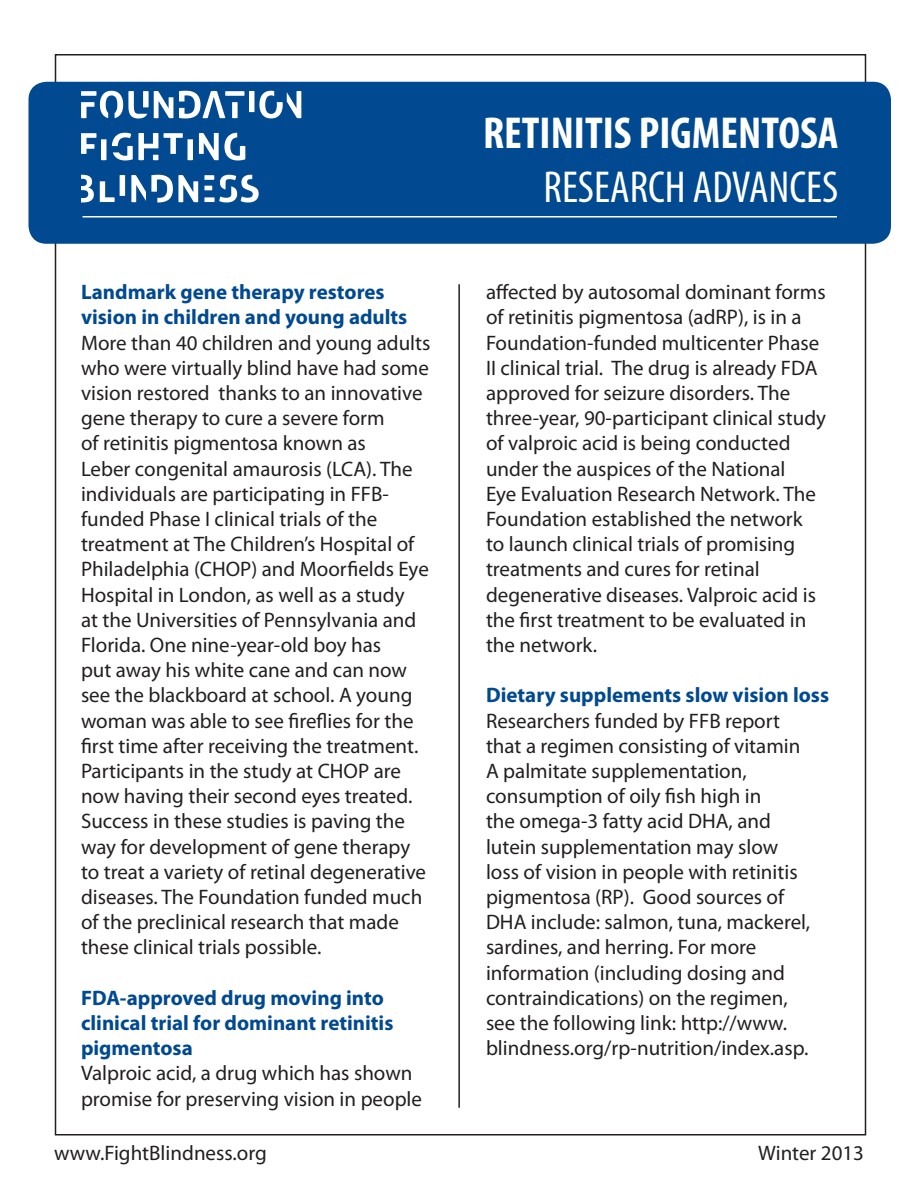
<style>
.page{position:relative;width:918px;height:1188px;background:#fff}
.page>*{position:absolute;margin:0;border:0;box-sizing:border-box;transform-origin:0 0}
.t1{font:700 condensed 45px "Myriad Pro";color:#fff}
.t2{font:condensed 45px "Myriad Pro";color:#fff}
.t3{font:21px/25.2px "Myriad Pro";color:#231f20}
.t4{font:700 21px/25.2px "Myriad Pro";color:#014990}
</style>
<div class="page">
<div style="left:28px;top:82px;width:863px;height:162px;background:#014990;border-radius:18px"></div>
<hr style="left:82px;top:216px;width:755px;height:2px;background:#fff">
<hr style="left:458px;top:284px;width:2px;height:824px;background:#231f20">
<svg style="left:81px;top:91px;width:220px;height:112px"></svg>
<p class="t4" style="left:81px;top:279px;width:328px">Landmark gene therapy restores vision in children and young adults</p>
<p class="t3" style="left:81px;top:330px;width:351px">More than 40 children and young adults who were virtually blind have had some vision restored thanks to an innovative gene therapy to cure a severe form<br>of retinitis pigmentosa known as<br>Leber congenital amaurosis (LCA). The individuals are participating in FFB&shy;funded Phase I clinical trials of the treatment at The Children’s Hospital of Philadelphia (CHOP) and Moorfields Eye Hospital in London, as well as a study<br>at the Universities of Pennsylvania and Florida. One nine-year-old boy has<br>put away his white cane and can now see the blackboard at school. A young woman was able to see fireflies for the first time after receiving the treatment.<br>Participants in the study at CHOP are now having their second eyes treated.<br>Success in these studies is paving the way for development of gene therapy to treat a variety of retinal degenerative diseases. The Foundation funded much of the preclinical research that made these clinical trials possible.</p>
<p class="t4" style="left:81px;top:984px;width:314px">FDA-approved drug moving into clinical trial for dominant retinitis pigmentosa</p>
<p class="t3" style="left:81px;top:1060px;width:343px">Valproic acid, a drug which has shown promise for preserving vision in people</p>
<p class="t1" style="left:483px;top:105px;width:357px">RETINITIS PIGMENTOSA</p>
<p class="t2" style="left:544px;top:160px;width:296px">RESEARCH ADVANCES</p>
<p class="t3" style="left:486px;top:279px;width:342px">affected by autosomal dominant forms of retinitis pigmentosa (adRP), is in a Foundation-funded multicenter Phase II clinical trial. The drug is already FDA approved for seizure disorders. The three-year, 90-participant clinical study of valproic acid is being conducted under the auspices of the National<br>Eye Evaluation Research Network. The Foundation established the network to launch clinical trials of promising treatments and cures for retinal degenerative diseases. Valproic acid is the first treatment to be evaluated in the network.</p>
<p class="t4" style="left:486px;top:682px;width:345px">Dietary supplements slow vision loss</p>
<p class="t3" style="left:486px;top:708px;width:326px">Researchers funded by FFB report that a regimen consisting of vitamin A palmitate supplementation, consumption of oily fish high in<br>the omega-3 fatty acid DHA, and lutein supplementation may slow loss of vision in people with retinitis pigmentosa (RP). Good sources of DHA include: salmon, tuna, mackerel, sardines, and herring. For more information (including dosing and contraindications) on the regimen, see the following link: http://www. blindness.org/rp-nutrition/index.asp.</p>
<p class="t3" style="left:54px;top:1140px;width:214px">www.FightBlindness.org</p>
<p class="t3" style="left:758px;top:1140px;width:107px">Winter 2013</p>
</div>
